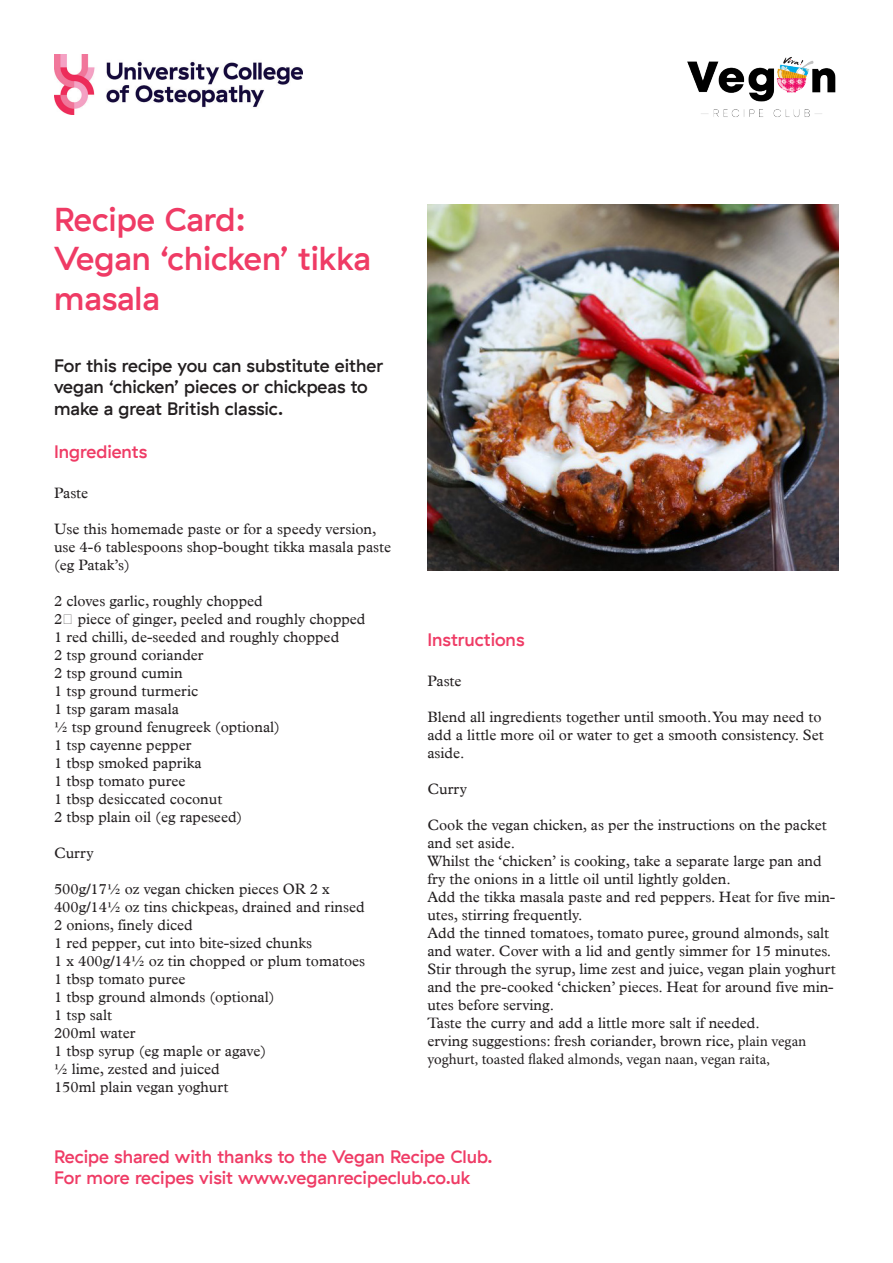
<style>
.page{position:relative;width:893px;height:1263px;background:#fff}
.page>*{position:absolute;margin:0;border:0;box-sizing:border-box;transform-origin:0 0}
.t1{font:500 33px/39.6px "GT Haptik";color:#ef3b65}
.t2{font:500 18px/21.6px "GT Haptik";color:#ef3b65}
.t3{font:500 18px/21.6px "GT Haptik";color:#231f20}
.t4{font:15px/18px "Plantin";color:#231f20}
.t5{font:15px/18px "Minion Pro";letter-spacing:-.005em;color:#231f20}
.s1{font-family:"Plantin"}
</style>
<div class="page">
<img style="left:687px;top:57px;width:149px;height:60px">
<img style="left:54px;top:54px;width:248px;height:61px">
<img style="left:427px;top:204px;width:412px;height:367px">
<p class="t1" style="left:54px;top:199px;width:194px">Recipe Card:</p>
<p class="t1" style="left:54px;top:239px;width:318px">Vegan ‘chicken’ tikka masala</p>
<p class="t3" style="left:54px;top:355px;width:331px">For this recipe you can substitute either vegan ‘chicken’ pieces or chickpeas to make a great British classic.</p>
<p class="t2" style="left:54px;top:441px;width:95px">Ingredients</p>
<p class="t4" style="left:54px;top:484px;width:36px">Paste</p>
<p class="t4" style="left:54px;top:520px;width:339px">Use this homemade paste or for a speedy version, use 4-6 tablespoons shop-bought tikka masala paste (eg Patak’s)</p>
<p class="t4" style="left:54px;top:592px;width:210px">2 cloves garlic, roughly chopped</p>
<p class="t4" style="left:54px;top:610px;width:313px">2″ piece of ginger, peeled and roughly chopped</p>
<p class="t4" style="left:54px;top:628px;width:287px">1 red chilli, de-seeded and roughly chopped</p>
<p class="t4" style="left:54px;top:646px;width:151px">2 tsp ground coriander</p>
<p class="t4" style="left:54px;top:664px;width:130px">2 tsp ground cumin</p>
<p class="t4" style="left:54px;top:682px;width:146px">1 tsp ground turmeric</p>
<p class="t4" style="left:54px;top:700px;width:127px">1 tsp garam masala</p>
<p class="t4" style="left:54px;top:718px;width:228px">½ tsp ground fenugreek (optional)</p>
<p class="t4" style="left:54px;top:736px;width:139px">1 tsp cayenne pepper</p>
<p class="t4" style="left:54px;top:754px;width:149px">1 tbsp smoked paprika</p>
<p class="t4" style="left:54px;top:772px;width:133px">1 tbsp tomato puree</p>
<p class="t4" style="left:54px;top:790px;width:170px">1 tbsp desiccated coconut</p>
<p class="t4" style="left:54px;top:808px;width:190px">2 tbsp plain oil (eg rapeseed)</p>
<p class="t4" style="left:54px;top:844px;width:41px">Curry</p>
<p class="t4" style="left:54px;top:880px;width:312px">500g/17½ oz vegan chicken pieces OR 2 x<br>400g/14½ oz tins chickpeas, drained and rinsed</p>
<p class="t4" style="left:54px;top:916px;width:140px">2 onions, finely diced</p>
<p class="t4" style="left:54px;top:934px;width:260px">1 red pepper, cut into bite-sized chunks</p>
<p class="t4" style="left:54px;top:952px;width:313px">1 x 400g/14½ oz tin chopped or plum tomatoes</p>
<p class="t4" style="left:54px;top:970px;width:133px">1 tbsp tomato puree</p>
<p class="t4" style="left:54px;top:988px;width:222px">1 tbsp ground almonds (optional)</p>
<p class="t4" style="left:54px;top:1006px;width:60px">1 tsp salt</p>
<p class="t4" style="left:54px;top:1024px;width:83px">200ml water</p>
<p class="t4" style="left:54px;top:1042px;width:214px">1 tbsp syrup (eg maple or agave)</p>
<p class="t4" style="left:54px;top:1060px;width:167px">½ lime, zested and juiced</p>
<p class="t4" style="left:54px;top:1078px;width:176px">150ml plain vegan yoghurt</p>
<p class="t2" style="left:427px;top:629px;width:99px">Instructions</p>
<p class="t4" style="left:427px;top:672px;width:36px">Paste</p>
<p class="t4" style="left:427px;top:708px;width:398px">Blend all ingredients together until smooth. You may need to add a little more oil or water to get a smooth consistency. Set aside.</p>
<p class="t4" style="left:427px;top:780px;width:41px">Curry</p>
<p class="t4" style="left:427px;top:816px;width:401px">Cook the vegan chicken, as per the instructions on the packet and set aside.</p>
<p class="t4" style="left:427px;top:852px;width:396px">Whilst the ‘chicken’ is cooking, take a separate large pan and fry the onions in a little oil until lightly golden.</p>
<p class="t4" style="left:427px;top:888px;width:410px">Add the tikka masala paste and red peppers. Heat for five min&shy;utes, stirring frequently.</p>
<p class="t4" style="left:427px;top:924px;width:405px">Add the tinned tomatoes, tomato puree, ground almonds, salt and water. Cover with a lid and gently simmer for 15 minutes.</p>
<p class="t4" style="left:427px;top:960px;width:410px">Stir through the syrup, lime zest and juice, vegan plain yoghurt and the pre-cooked ‘chicken’ pieces. Heat for around five min&shy;utes before serving.</p>
<p class="t4" style="left:427px;top:1014px;width:334px">Taste the curry and add a little more salt if needed.</p>
<p class="t5" style="left:427px;top:1032px;width:380px"><span class="s1">erving suggestions: fresh coriander, brown rice,</span> plain vegan yoghurt, toasted flaked almonds, vegan naan, vegan raita,</p>
<p class="t2" style="left:54px;top:1145px;width:440px">Recipe shared with thanks to the Vegan Recipe Club.<br>For more recipes visit www.veganrecipeclub.co.uk</p>
</div>
